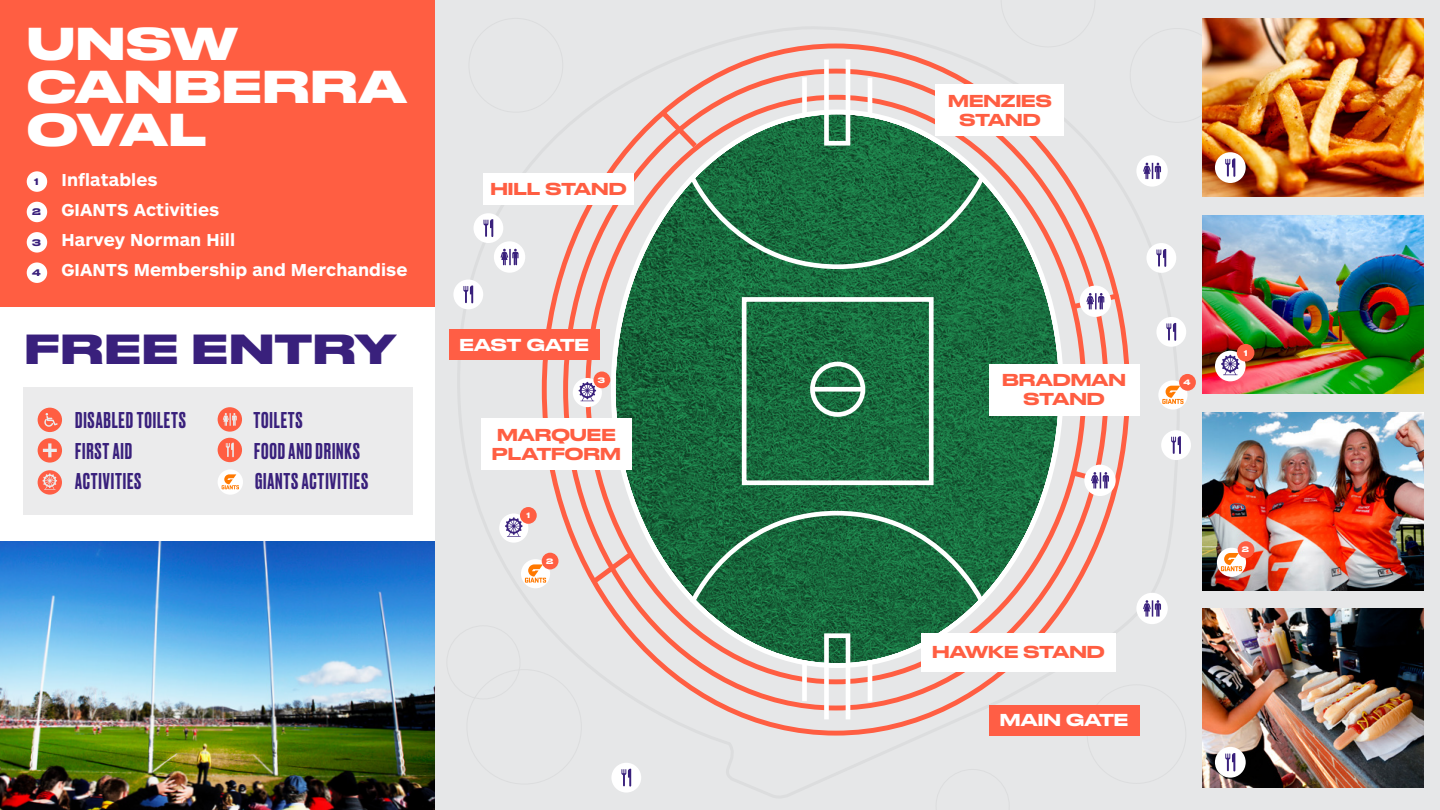
<style>
.page{position:relative;width:1440px;height:810px;background:#e6e7e8}
.page>*{position:absolute;margin:0;border:0;box-sizing:border-box;transform-origin:0 0}
.t1{font:700 43.35px/43px "Druk Wide";letter-spacing:.03em;color:#fff}
.t2{font:700 39.6px "Druk Wide";letter-spacing:.02em;color:#39207c}
.Secondary_Paragraph{font:500 21.52px "Druk";letter-spacing:.04em;color:#39207c}
.Secondary_Paragraph-2{font:700 18px "ARS Maquette Pro";letter-spacing:.005em;color:#fff}
.t3{font:500 expanded 16.27px/19.5px "Druk";color:#ff5e42;text-align:center}
.t4{font:500 expanded 16.27px "Druk";letter-spacing:-.01em;color:#fff}
.t5{font:500 expanded 8.93px "Druk";color:#39207c}
.t6{font:500 expanded 7.73px "Druk";color:#fff}
.t7{font:500 expanded 7.35px "Druk";color:#fff}
</style>
<div class="page">
<svg style="left:468px;top:43px;width:713px;height:693px"></svg>
<div style="left:0;top:0;width:435px;height:810px;background:#ff5e42"></div>
<img style="left:0;top:541px;width:435px;height:269px">
<div style="left:0;top:307px;width:435px;height:234px;background:#fff"></div>
<div style="left:23px;top:387px;width:389px;height:127px;background:#ebebec"></div>
<svg style="left:38px;top:408px;width:24px;height:24px"></svg>
<svg style="left:218px;top:407px;width:24px;height:25px"></svg>
<svg style="left:38px;top:438px;width:24px;height:25px"></svg>
<svg style="left:218px;top:438px;width:24px;height:24px"></svg>
<div style="left:38px;top:470px;width:24px;height:25px;background:#ff5e45;border-radius:50%"></div>
<svg style="left:42px;top:473px;width:15px;height:17px"></svg>
<div style="left:218px;top:469px;width:25px;height:26px;background:#fff;border-radius:50%"></div>
<svg style="left:222px;top:474px;width:17px;height:15px"></svg>
<div style="left:27px;top:171px;width:20px;height:21px;background:#fff;border-radius:50%"></div>
<div style="left:27px;top:202px;width:20px;height:20px;background:#fff;border-radius:50%"></div>
<div style="left:27px;top:232px;width:20px;height:21px;background:#fff;border-radius:50%"></div>
<div style="left:27px;top:262px;width:20px;height:21px;background:#fff;border-radius:50%"></div>
<hr style="left:868px;top:78px;width:4px;height:38px;background:#fff">
<div style="left:802px;top:77px;width:5px;height:39px;background:#fff"></div>
<div style="left:824px;top:57px;width:26px;height:89px;border:5px solid #fff"></div>
<div style="left:802px;top:663px;width:5px;height:38px;background:#fff"></div>
<hr style="left:868px;top:663px;width:4px;height:39px;background:#fff">
<div style="left:824px;top:633px;width:26px;height:89px;border:5px solid #fff"></div>
<svg style="left:613px;top:112px;width:448px;height:554px;background:#4a8561"></svg>
<svg style="left:655px;top:105px;width:47px;height:48px"></svg>
<svg style="left:586px;top:548px;width:51px;height:41px"></svg>
<div style="left:481px;top:418px;width:151px;height:52px;background:#fff"></div>
<div style="left:936px;top:84px;width:128px;height:52px;background:#fff"></div>
<div style="left:989px;top:364px;width:150px;height:52px;background:#fff"></div>
<svg style="left:1136px;top:593px;width:32px;height:31px"></svg>
<svg style="left:1066px;top:465px;width:55px;height:31px"></svg>
<svg style="left:1066px;top:286px;width:58px;height:31px"></svg>
<svg style="left:1136px;top:155px;width:32px;height:32px"></svg>
<div style="left:449px;top:329px;width:151px;height:31px;background:#ff5e45"></div>
<div style="left:989px;top:705px;width:150px;height:31px;background:#ff5e45"></div>
<div style="left:483px;top:174px;width:151px;height:31px;background:#fff"></div>
<div style="left:921px;top:633px;width:195px;height:38px;background:#fff"></div>
<img style="left:1203px;top:18px;width:220px;height:179px">
<img style="left:1203px;top:412px;width:220px;height:179px">
<img style="left:1203px;top:215px;width:220px;height:179px">
<img style="left:1203px;top:609px;width:220px;height:179px">
<div style="left:1215px;top:351px;width:31px;height:30px;background:#fff;border-radius:50%"></div>
<svg style="left:1221px;top:355px;width:19px;height:20px"></svg>
<div style="left:1237px;top:344px;width:17px;height:18px;background:#ff5e42;border-radius:50%"></div>
<div style="left:499px;top:514px;width:29px;height:29px;background:#fff;border-radius:50%"></div>
<svg style="left:505px;top:517px;width:18px;height:20px"></svg>
<div style="left:520px;top:507px;width:17px;height:17px;background:#ff5e42;border-radius:50%"></div>
<div style="left:573px;top:378px;width:29px;height:29px;background:#fff;border-radius:50%"></div>
<svg style="left:579px;top:382px;width:17px;height:19px"></svg>
<div style="left:594px;top:372px;width:16px;height:16px;background:#ff5e42;border-radius:50%"></div>
<div style="left:521px;top:559px;width:29px;height:29px;background:#fff;border-radius:50%"></div>
<svg style="left:525px;top:564px;width:21px;height:19px"></svg>
<div style="left:542px;top:553px;width:17px;height:16px;background:#ff5e42;border-radius:50%"></div>
<div style="left:1158px;top:380px;width:30px;height:30px;background:#fff;border-radius:50%"></div>
<svg style="left:1162px;top:386px;width:22px;height:18px"></svg>
<div style="left:1179px;top:374px;width:17px;height:17px;background:#ff5e42;border-radius:50%"></div>
<svg style="left:1215px;top:152px;width:31px;height:31px"></svg>
<div style="left:446px;top:625px;width:74px;height:74px;border:1px solid #dcddde;border-radius:50%"></div>
<svg style="left:1001px;top:43px;width:94px;height:4px"></svg>
<svg style="left:611px;top:763px;width:30px;height:30px"></svg>
<svg style="left:1146px;top:243px;width:30px;height:30px"></svg>
<svg style="left:1156px;top:317px;width:30px;height:30px"></svg>
<svg style="left:1161px;top:430px;width:30px;height:30px"></svg>
<svg style="left:474px;top:213px;width:51px;height:60px"></svg>
<svg style="left:453px;top:280px;width:30px;height:29px"></svg>
<svg style="left:1217px;top:548px;width:29px;height:29px"></svg>
<svg style="left:1221px;top:553px;width:21px;height:18px"></svg>
<div style="left:1238px;top:541px;width:16px;height:17px;background:#ff5e42;border-radius:50%"></div>
<svg style="left:1215px;top:747px;width:31px;height:31px"></svg>
<p class="t1" style="left:27px;top:19px;width:381px">UNSW<br>CANBERRA<br>OVAL</p>
<p class="t5" style="left:34px;top:174px;width:6px">1</p>
<p class="t5" style="left:32px;top:205px;width:10px">2</p>
<p class="t5" style="left:32px;top:235px;width:10px">3</p>
<p class="t5" style="left:32px;top:265px;width:10px">4</p>
<p class="Secondary_Paragraph-2" style="left:62px;top:168px;width:98px">Inflatables</p>
<p class="Secondary_Paragraph-2" style="left:62px;top:198px;width:159px">GIANTS Activities</p>
<p class="Secondary_Paragraph-2" style="left:62px;top:228px;width:175px">Harvey Norman Hill</p>
<p class="Secondary_Paragraph-2" style="left:62px;top:258px;width:348px">GIANTS Membership and Merchandise</p>
<p class="t2" style="left:25px;top:316px;width:373px">FREE ENTRY</p>
<p class="Secondary_Paragraph" style="left:75px;top:406px;width:112px">DISABLED TOILETS</p>
<p class="Secondary_Paragraph" style="left:253px;top:406px;width:51px">TOILETS</p>
<p class="Secondary_Paragraph" style="left:75px;top:436px;width:59px">FIRST AID</p>
<p class="Secondary_Paragraph" style="left:254px;top:436px;width:107px">FOOD AND DRINKS</p>
<p class="Secondary_Paragraph" style="left:75px;top:467px;width:68px">ACTIVITIES</p>
<p class="Secondary_Paragraph" style="left:255px;top:467px;width:115px">GIANTS ACTIVITIES</p>
<p class="t3" style="left:490px;top:178px;width:138px">HILL STAND</p>
<p class="t4" style="left:460px;top:331px;width:131px">EAST GATE</p>
<p class="t7" style="left:598px;top:374px;width:9px">3</p>
<p class="t3" style="left:492px;top:423px;width:130px">MARQUEE<br>PLATFORM</p>
<p class="t7" style="left:527px;top:509px;width:5px">1</p>
<p class="t7" style="left:546px;top:555px;width:9px">2</p>
<p class="t3" style="left:948px;top:89px;width:105px">MENZIES<br>STAND</p>
<p class="t3" style="left:1002px;top:369px;width:125px">BRADMAN<br>STAND</p>
<p class="t7" style="left:1183px;top:376px;width:9px">4</p>
<p class="t6" style="left:1244px;top:346px;width:5px">1</p>
<p class="t3" style="left:932px;top:641px;width:174px">HAWKE STAND</p>
<p class="t4" style="left:1000px;top:707px;width:130px">MAIN GATE</p>
<p class="t7" style="left:1242px;top:544px;width:9px">2</p>
</div>
